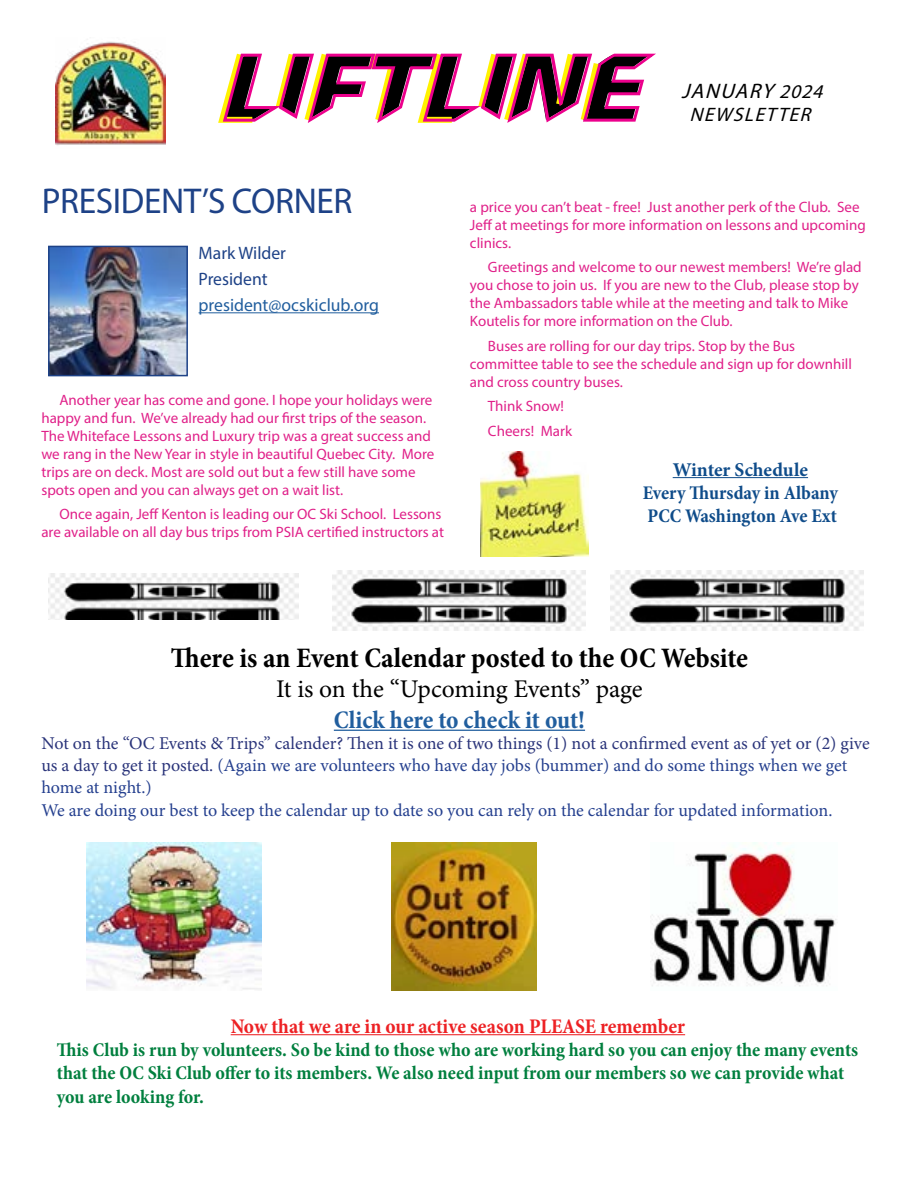
<style>
.page{position:relative;width:918px;height:1188px;background:#fff}
.page>*{position:absolute;margin:0;border:0;box-sizing:border-box;transform-origin:0 0}
.t1{font:36px "Myriad Pro";letter-spacing:-.01em;color:#1e4287}
.t2{font:700 condensed 28.5px "Minion Pro";letter-spacing:-.005em;color:#000}
.t3{font:25.5px "Minion Pro";letter-spacing:-.005em;color:#000}
.t4{font:700 condensed 25.5px "Minion Pro";color:#215e9e}
.t5{font:700 condensed 21px "Minion Pro";letter-spacing:-.005em;color:#ed2124}
.t6{font:italic 21px "Myriad Pro";color:#000}
.t7{font:700 condensed 19.5px/23.4px "Minion Pro";color:#007f3e}
.t8{font:700 condensed 19.5px/23.4px "Minion Pro";color:#0f4c8a}
.t9{font:700 19.5px "Minion Pro";color:#0f4c8a}
.t10{font:italic 19.5px "Myriad Pro";color:#000}
.t11{font:18px/21.6px "Minion Pro";letter-spacing:-.005em;color:#2a347a}
.t12{font:18px "Minion Pro";letter-spacing:-.005em;color:#25408f}
.t13{font:18px "Myriad Pro";color:#215e9e}
.t14{font:18px/26px "Myriad Pro";color:#1e4287}
.t15{font:15px/18px "Myriad Pro";color:#e02089}
.s1{font-size:19.5px}
.s2{color:#25408f}
</style>
<div class="page">
<svg style="left:218px;top:53px;width:438px;height:70px"></svg>
<hr style="left:199px;top:312px;width:180px;height:1px;background:#215e9e">
<img style="left:51px;top:249px;width:134px;height:124px">
<div style="left:48px;top:246px;width:140px;height:130px;border:2px solid #1e4287"></div>
<img style="left:55px;top:41px;width:111px;height:104px">
<img style="left:481px;top:452px;width:108px;height:105px">
<hr style="left:231px;top:1034px;width:454px;height:1px;background:#ed2124">
<hr style="left:673px;top:477px;width:135px;height:1px;background:#0f4c8a">
<hr style="left:334px;top:730px;width:251px;height:1px;background:#215e9e">
<img style="left:392px;top:843px;width:145px;height:147px">
<img style="left:48px;top:574px;width:250px;height:46px">
<img style="left:332px;top:570px;width:254px;height:61px">
<img style="left:610px;top:570px;width:254px;height:61px">
<img style="left:87px;top:843px;width:174px;height:147px">
<img style="left:652px;top:843px;width:185px;height:144px">
<h3 class="t6" style="left:681px;top:78px;width:148px">JANUARY <span class="s1">2024</span></h3>
<h3 class="t10" style="left:690px;top:102px;width:128px">NEWSLETTER</h3>
<h1 class="t1" style="left:42px;top:178px;width:312px">PRESIDENT’S CORNER</h1>
<p class="t14" style="left:199px;top:240px;width:89px">Mark Wilder<br>President</p>
<p class="t13" style="left:199px;top:294px;width:182px">president@ocskiclub.org</p>
<p class="t15" style="left:41px;top:391px;width:394px;text-indent:18px">Another year has come and gone. I hope your holidays were happy and fun. We’ve already had our first trips of the season.<br>The Whiteface Lessons and Luxury trip was a great success and we rang in the New Year in style in beautiful Quebec City. More trips are on deck. Most are sold out but a few still have some spots open and you can always get on a wait list.</p>
<p class="t15" style="left:41px;top:505px;width:404px;text-align:right">Once again, Jeff Kenton is leading our OC Ski School. Lessons are available on all day bus trips from PSIA certified instructors at</p>
<p class="t15" style="left:470px;top:197px;width:397px">a price you can’t beat - free! Just another perk of the Club. See<br>Jeff at meetings for more information on lessons and upcoming clinics.</p>
<p class="t15" style="left:470px;top:258px;width:393px;text-indent:18px">Greetings and welcome to our newest members! We’re glad you chose to join us. If you are new to the Club, please stop by the Ambassadors table while at the meeting and talk to Mike Koutelis for more information on the Club.</p>
<p class="t15" style="left:470px;top:336px;width:384px;text-indent:18px">Buses are rolling for our day trips. Stop by the Bus committee table to see the schedule and sign up for downhill and cross country buses.</p>
<p class="t15" style="left:488px;top:394px;width:86px;line-height:24.5px">Think Snow!<br>Cheers! Mark</p>
<h3 class="t9" style="left:673px;top:456px;width:137px">Winter Schedule</h3>
<h3 class="t8" style="left:643px;top:481px;width:197px">Every Thursday in Albany<br>PCC Washington Ave Ext</h3>
<h2 class="t2" style="left:171px;top:638px;width:579px">There is an Event Calendar posted to the OC Website</h2>
<h3 class="t3" style="left:276px;top:672px;width:368px">It is on the “Upcoming Events” page</h3>
<h3 class="t4" style="left:334px;top:702px;width:253px">Click here to check it out!</h3>
<p class="t11" style="left:41px;top:733px;width:830px">Not on the “OC Events &amp; Trips” calender? Then it is one of two things (1) not a confirmed event as of yet or (2) give us a day to get it posted. <span class="s2">(Again we are volunteers who have day jobs (bummer) and do some things when we get home at night.)</span></p>
<p class="t12" style="left:41px;top:798px;width:793px">We are doing our best to keep the calendar up to date so you can rely on the calendar for updated information.</p>
<h3 class="t5" style="left:231px;top:1011px;width:456px">Now that we are in our active season PLEASE remember</h3>
<h3 class="t7" style="left:57px;top:1038px;width:803px">This Club is run by volunteers. So be kind to those who are working hard so you can enjoy the many events that the OC Ski Club offer to its members. We also need input from our members so we can provide what you are looking for.</h3>
</div>
